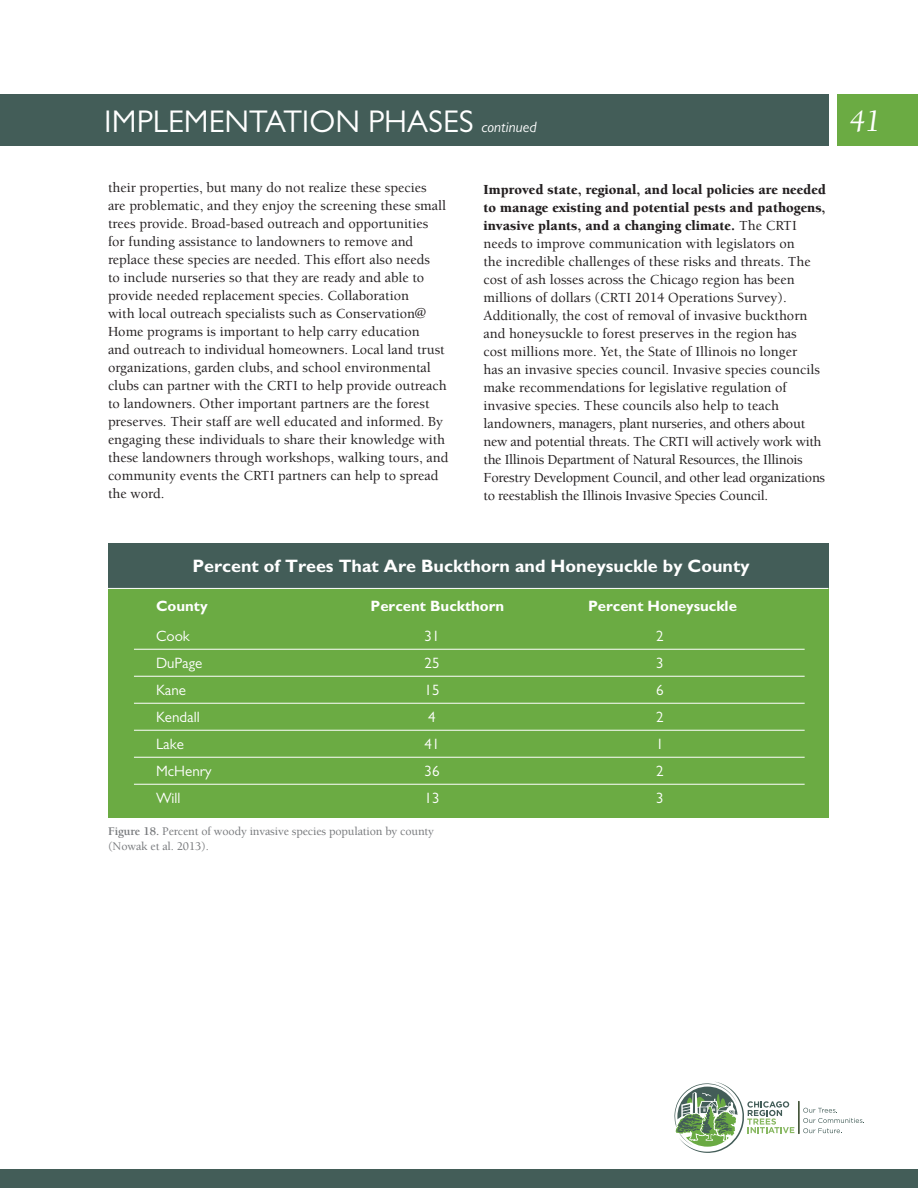
<style>
.page{position:relative;width:918px;height:1188px;background:#fff}
.page>*{position:absolute;margin:0;border:0;box-sizing:border-box;transform-origin:0 0}
.Titles_of_Sections{font:31.5px "Gill Sans";color:#fff}
.t1{font:italic 31.5px "Berkeley";color:#fff}
.Body{font:700 18px "Gill Sans";color:#fff}
.Body-2{font:15px "Gill Sans";color:#fff}
.Body-3{font:700 15px "Gill Sans";color:#fff}
.Body-4{font:500 14.25px/18px "Berkeley";color:#231f20}
.Body-5{font:500 12px "Berkeley";letter-spacing:-.01em;color:#76787b}
.s1{font-style:italic;font-size:15px}
.s2{font-weight:900}
.s3{font-weight:700}
</style>
<div class="page">
<div style="left:0;top:1169px;width:918px;height:19px;background:#435d58"></div>
<div style="left:0;top:94px;width:829px;height:52px;background:#435d58"></div>
<div style="left:837px;top:94px;width:81px;height:52px;background:#6bab43"></div>
<hr style="left:799px;top:1101px;width:1px;height:33px;background:#293d1d">
<svg style="left:803px;top:1108px;width:61px;height:25px"></svg>
<svg style="left:674px;top:1082px;width:120px;height:71px"></svg>
<div style="left:108px;top:587px;width:720px;height:231px;background:#6bab43"></div>
<div style="left:108px;top:543px;width:720px;height:45px;background:#435d58"></div>
<hr style="left:108px;top:588px;width:720px;height:1px;background:#fff">
<hr style="left:134px;top:649px;width:671px;height:1px;background:#fff">
<hr style="left:134px;top:676px;width:671px;height:1px;background:#fff">
<hr style="left:134px;top:703px;width:671px;height:1px;background:#fff">
<hr style="left:134px;top:730px;width:671px;height:1px;background:#fff">
<hr style="left:134px;top:757px;width:671px;height:1px;background:#fff">
<hr style="left:134px;top:784px;width:671px;height:1px;background:#fff">
<p class="Titles_of_Sections" style="left:104px;top:104px;width:434px">IMPLEMENTATION PHASES <span class="s1">continued</span></p>
<h1 class="t1" style="left:849px;top:105px;width:33px">41</h1>
<p class="Body-4" style="left:108px;top:179px;width:342px">their properties, but many do not realize these species<br>are problematic, and they enjoy the screening these small trees provide. Broad-based outreach and opportunities for funding assistance to landowners to remove and replace these species are needed. This effort also needs<br>to include nurseries so that they are ready and able to provide needed replacement species. Collaboration<br>with local outreach specialists such as Conservation@ Home programs is important to help carry education<br>and outreach to individual homeowners. Local land trust organizations, garden clubs, and school environmental clubs can partner with the CRTI to help provide outreach to landowners. Other important partners are the forest preserves. Their staff are well educated and informed. By engaging these individuals to share their knowledge with these landowners through workshops, walking tours, and community events the CRTI partners can help to spread the word.</p>
<p class="Body-4" style="left:483px;top:181px;width:344px"><span class="s2">Improved state, regional, and local policies are needed to manage existing and potential pests and pathogens, invasive plants, and a changing climate.</span> The CRTI needs to improve communication with legislators on<br>the incredible challenges of these risks and threats. The cost of ash losses across the Chicago region has been millions of dollars (CRTI 2014 Operations Survey).<br>Additionally, the cost of removal of invasive buckthorn and honeysuckle to forest preserves in the region has<br>cost millions more. Yet, the State of Illinois no longer<br>has an invasive species council. Invasive species councils make recommendations for legislative regulation of invasive species. These councils also help to teach landowners, managers, plant nurseries, and others about new and potential threats. The CRTI will actively work with the Illinois Department of Natural Resources, the Illinois Forestry Development Council, and other lead organizations to reestablish the Illinois Invasive Species Council.</p>
<p class="Body" style="left:192px;top:555px;width:559px">Percent of Trees That Are Buckthorn and Honeysuckle by County</p>
<p class="Body-3" style="left:156px;top:597px;width:53px">County</p>
<p class="Body-3" style="left:370px;top:597px;width:135px">Percent Buckthorn</p>
<p class="Body-3" style="left:588px;top:597px;width:150px">Percent Honeysuckle</p>
<p class="Body-2" style="left:156px;top:628px;width:35px">Cook</p>
<p class="Body-2" style="left:424px;top:628px;width:16px">31</p>
<p class="Body-2" style="left:656px;top:628px;width:9px">2</p>
<p class="Body-2" style="left:156px;top:655px;width:48px">DuPage</p>
<p class="Body-2" style="left:424px;top:655px;width:16px">25</p>
<p class="Body-2" style="left:656px;top:655px;width:9px">3</p>
<p class="Body-2" style="left:156px;top:682px;width:32px">Kane</p>
<p class="Body-2" style="left:424px;top:682px;width:16px">15</p>
<p class="Body-2" style="left:656px;top:682px;width:9px">6</p>
<p class="Body-2" style="left:156px;top:709px;width:45px">Kendall</p>
<p class="Body-2" style="left:428px;top:709px;width:9px">4</p>
<p class="Body-2" style="left:656px;top:709px;width:9px">2</p>
<p class="Body-2" style="left:156px;top:736px;width:29px">Lake</p>
<p class="Body-2" style="left:424px;top:736px;width:16px">41</p>
<p class="Body-2" style="left:656px;top:736px;width:9px">1</p>
<p class="Body-2" style="left:156px;top:763px;width:57px">McHenry</p>
<p class="Body-2" style="left:424px;top:763px;width:16px">36</p>
<p class="Body-2" style="left:656px;top:763px;width:9px">2</p>
<p class="Body-2" style="left:156px;top:790px;width:26px">Will</p>
<p class="Body-2" style="left:424px;top:790px;width:16px">13</p>
<p class="Body-2" style="left:656px;top:790px;width:9px">3</p>
<p class="Body-5" style="left:108px;top:825px;width:327px"><span class="s3">Figure 18.</span> Percent of woody invasive species population by county</p>
<p class="Body-5" style="left:108px;top:840px;width:102px">(Nowak et al. 2013).</p>
</div>
